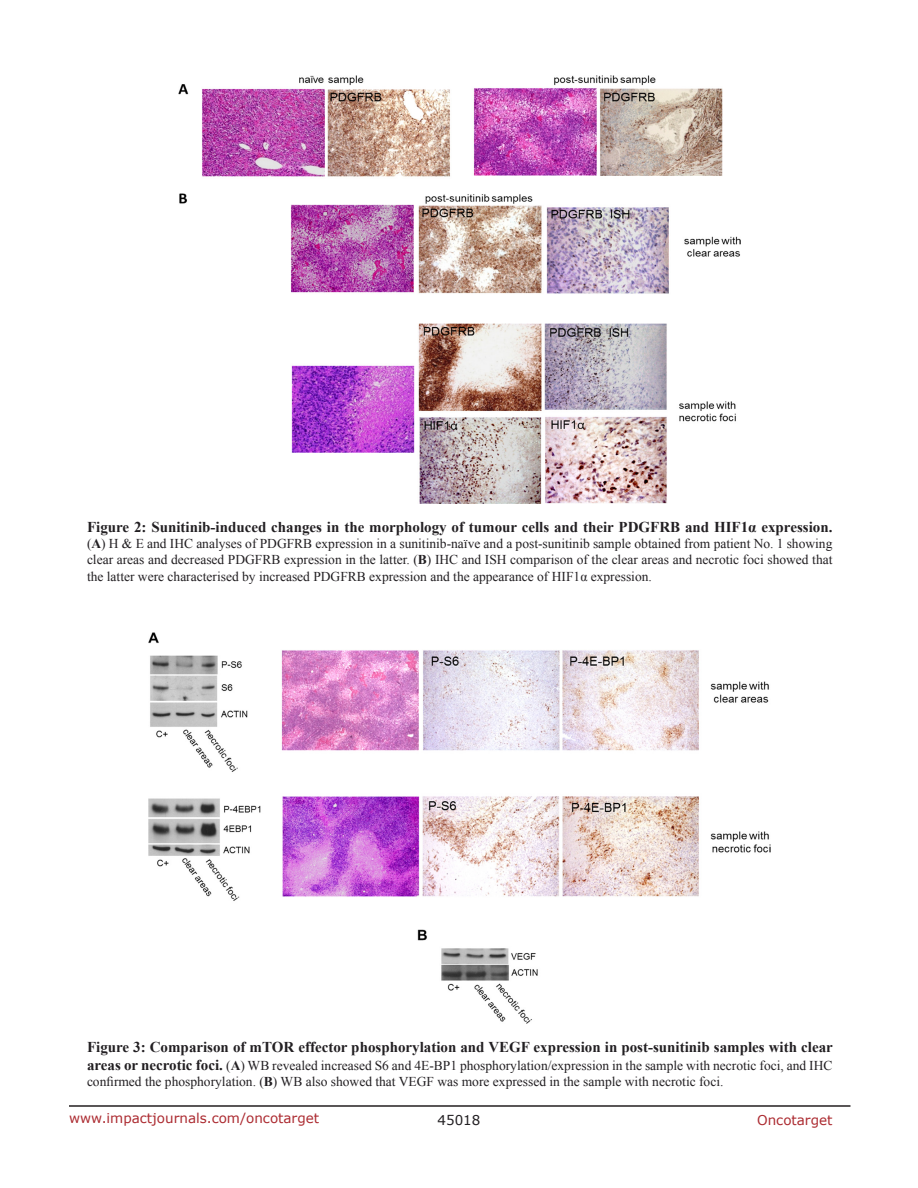
<style>
.page{position:relative;width:918px;height:1188px;background:#fff}
.page>*{position:absolute;margin:0;border:0;box-sizing:border-box;transform-origin:0 0}
.FigureText{font:700 15px "Times New Roman";color:#221f22}
.FigureText-2{font:13.5px/16.2px "Times New Roman";color:#221f22;text-align:justify}
.t1{font:13.5px "Verdana";color:#ac2b31}
.t2{font:13.5px "Verdana";color:#221f22}
.s1{font-weight:700}
.s2{font-weight:700;font-size:15px}
</style>
<div class="page">
<hr style="left:69px;top:1105px;width:781px;height:2px;background:#231f20">
<img style="left:179px;top:76px;width:562px;height:428px">
<img style="left:149px;top:632px;width:622px;height:391px">
<p class="FigureText" style="left:87px;top:517px;width:747px">Figure 2: Sunitinib-induced changes in the morphology of tumour cells and their PDGFRB and HIF1α expression.</p>
<p class="FigureText-2" style="left:87px;top:535px;width:747px">(<span class="s1">A</span>) H &amp; E and IHC analyses of PDGFRB expression in a sunitinib-naïve and a post-sunitinib sample obtained from patient No. 1 showing clear areas and decreased PDGFRB expression in the latter. (<span class="s1">B</span>) IHC and ISH comparison of the clear areas and necrotic foci showed that the latter were characterised by increased PDGFRB expression and the appearance of HIF1α expression.</p>
<p class="FigureText" style="left:87px;top:1037px;width:747px">Figure 3: Comparison of mTOR effector phosphorylation and VEGF expression in post-sunitinib samples with clear</p>
<p class="FigureText-2" style="left:87px;top:1057px;width:747px"><span class="s2">areas or necrotic foci.</span> (<span class="s1">A</span>) WB revealed increased S6 and 4E-BP1 phosphorylation/expression in the sample with necrotic foci, and IHC confirmed the phosphorylation. (<span class="s1">B</span>) WB also showed that VEGF was more expressed in the sample with necrotic foci.</p>
<p class="t1" style="left:69px;top:1109px;width:252px">www.impactjournals.com/oncotarget</p>
<p class="t2" style="left:438px;top:1111px;width:44px">45018</p>
<p class="t1" style="left:757px;top:1111px;width:77px">Oncotarget</p>
</div>
